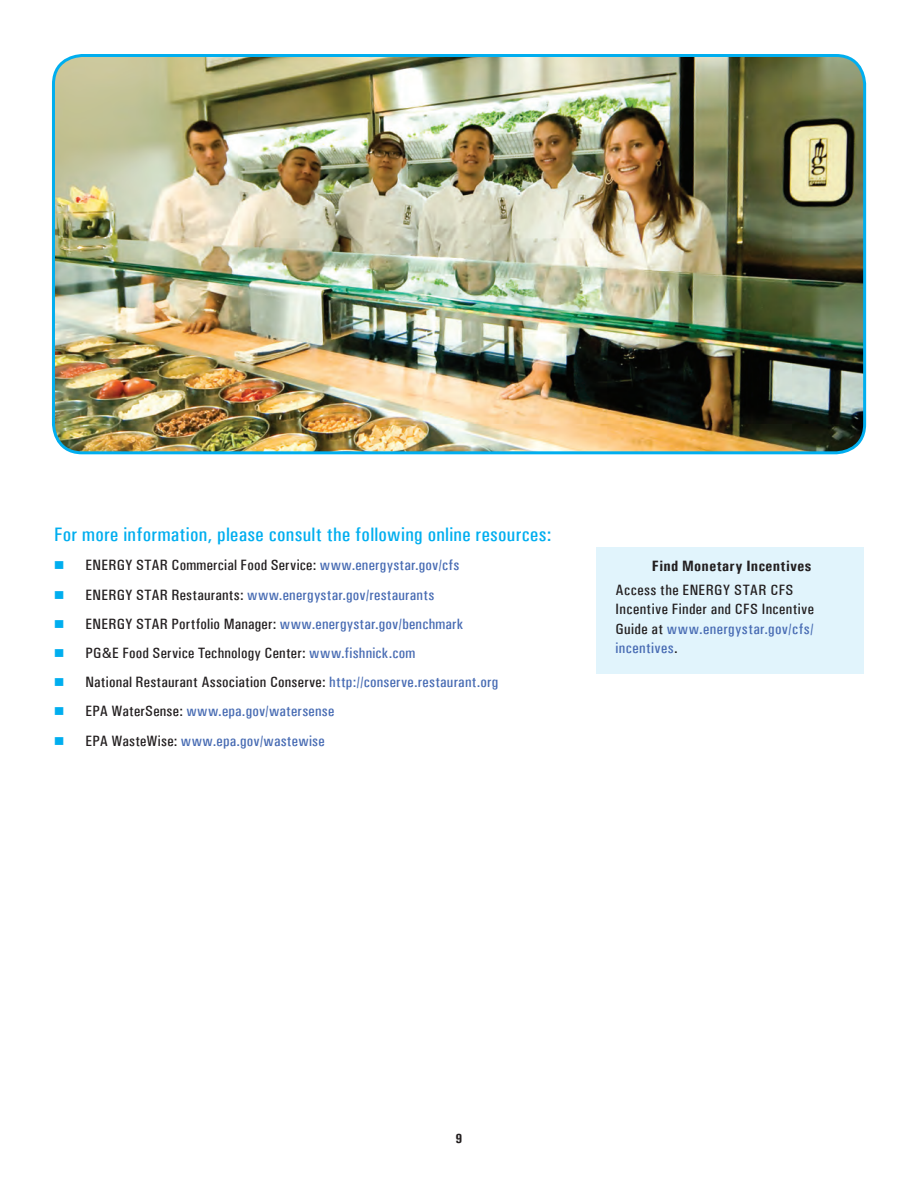
<style>
.page{position:relative;width:918px;height:1188px;background:#fff}
.page>*{position:absolute;margin:0;border:0;box-sizing:border-box;transform-origin:0 0}
.t1{font:500 19.5px "Univers Condensed";letter-spacing:.015em;color:#00aeef;scale:1.07 1}
.Box_Bullet{font:500 15px/29.2px "Univers Condensed";letter-spacing:.015em;color:#231f20;scale:1.07 1}
.Box_Bullet-2{font:700 15px "Univers Condensed";letter-spacing:.02em;color:#231f20;scale:1.07 1}
.t2{font:700 13.5px "Univers Condensed";color:#231f20;scale:1.07 1}
.s1{color:#476bb3}
</style>
<div class="page">
<img style="left:53px;top:56px;width:812px;height:397px">
<div style="left:52px;top:54px;width:814px;height:400px;border:3px solid #00aeef;border-radius:29px"></div>
<div style="left:596px;top:547px;width:268px;height:127px;background:#e1f4fc"></div>
<p class="t1" style="left:54px;top:523px;width:466px">For more information, please consult the following online resources:</p>
<p class="Box_Bullet" style="left:86px;top:551px;width:387px">ENERGY STAR Commercial Food Service: <span class="s1">www.energystar.gov/cfs </span>ENERGY STAR Restaurants: <span class="s1">www.energystar.gov/restaurants<br></span>ENERGY STAR Portfolio Manager: <span class="s1">www.energystar.gov/benchmark </span>PG&amp;E Food Service Technology Center: <span class="s1">www.fishnick.com<br></span>National Restaurant Association Conserve: <span class="s1">http://conserve.restaurant.org </span>EPA WaterSense: <span class="s1">www.epa.gov/watersense<br></span>EPA WasteWise: <span class="s1">www.epa.gov/wastewise</span></p>
<p class="Box_Bullet-2" style="left:652px;top:557px;width:150px">Find Monetary Incentives</p>
<p class="Box_Bullet" style="left:616px;top:580px;width:187px;line-height:19.5px">Access the ENERGY STAR CFS<br>Incentive Finder and CFS Incentive<br>Guide at <span class="s1">www.energystar.gov/cfs/ incentives</span>.</p>
<p class="t2" style="left:456px;top:1131px;width:8px">9</p>
</div>
